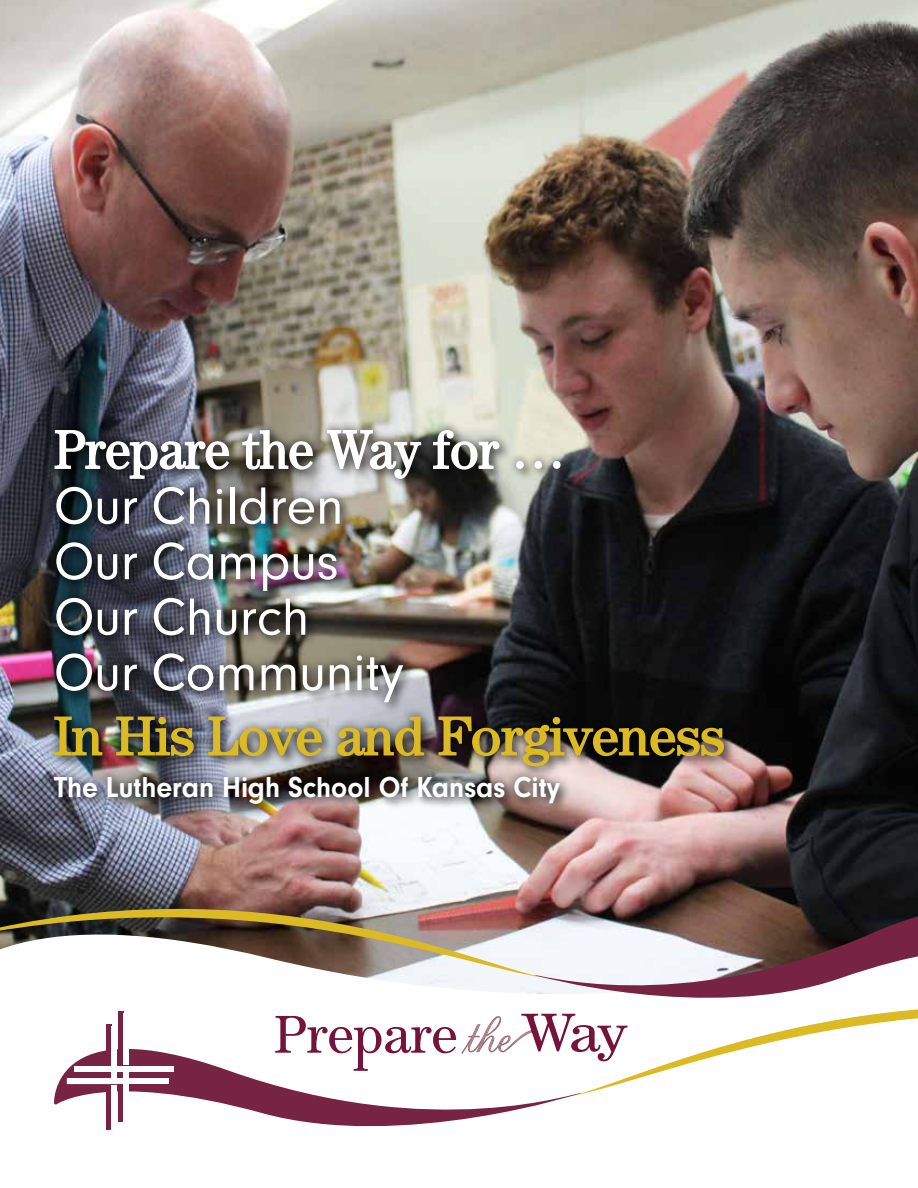
<style>
.page{position:relative;width:918px;height:1188px;background:#fff}
.page>*{position:absolute;margin:0;border:0;box-sizing:border-box;transform-origin:0 0}
.t1{font:54.3px/55.5px "Neuzeit Rmn";color:#fff}
.t2{font:54.3px "Century";color:#dbba24}
.t3{font:54.3px "Century";color:#fff;scale:.94 1}
.t4{font:30px "Neuzeit Bld";color:#fff;scale:.95 1}
.s1{font-family:"Neuzeit Bld"}
</style>
<div class="page">
<img style="left:0;top:0;width:918px;height:856px">
<div style="left:45px;top:421px;width:688px;height:392px;background:#000;opacity:.75"></div>
<img style="left:54px;top:429px;width:176px;height:51px">
<svg style="left:241px;top:429px;width:73px;height:41px;background:#838079"></svg>
<svg style="left:326px;top:429px;width:96px;height:51px;background:#9c9b98"></svg>
<svg style="left:432px;top:429px;width:68px;height:41px;background:#878983"></svg>
<svg style="left:54px;top:716px;width:49px;height:40px;background:#4e5134"></svg>
<img style="left:115px;top:716px;width:79px;height:41px">
<svg style="left:207px;top:716px;width:116px;height:41px;background:#9e9a83"></svg>
<svg style="left:336px;top:716px;width:89px;height:41px;background:#8a8262"></svg>
<img style="left:438px;top:716px;width:287px;height:51px">
<img style="left:0;top:856px;width:918px;height:138px">
<svg style="left:54px;top:1011px;width:518px;height:119px"></svg>
<div style="left:111px;top:1026px;width:5px;height:51px;background:#fff"></div>
<div style="left:123px;top:1014px;width:6px;height:51px;background:#fff"></div>
<div style="left:111px;top:1085px;width:5px;height:47px;background:#fff"></div>
<div style="left:123px;top:1072px;width:6px;height:52px;background:#fff"></div>
<svg style="left:62px;top:1076px;width:56px;height:8px"></svg>
<div style="left:75px;top:1066px;width:99px;height:5px;background:#fff"></div>
<div style="left:67px;top:1079px;width:102px;height:5px;background:#fff"></div>
<svg style="left:275px;top:1011px;width:595px;height:85px"></svg>
<img style="left:533px;top:861px;width:385px;height:163px">
<img style="left:0;top:909px;width:542px;height:68px">
<p class="t3" style="left:54px;top:418px;width:543px">Prepare the Way for <span class="s1">...</span></p>
<p class="t1" style="left:54px;top:482px;width:351px">Our Children<br>Our Campus<br>Our Church<br>Our Community</p>
<p class="t2" style="left:54px;top:704px;width:672px">In His Love and Forgiveness</p>
<p class="t4" style="left:54px;top:767px;width:534px">The Lutheran High School Of Kansas City</p>
</div>
